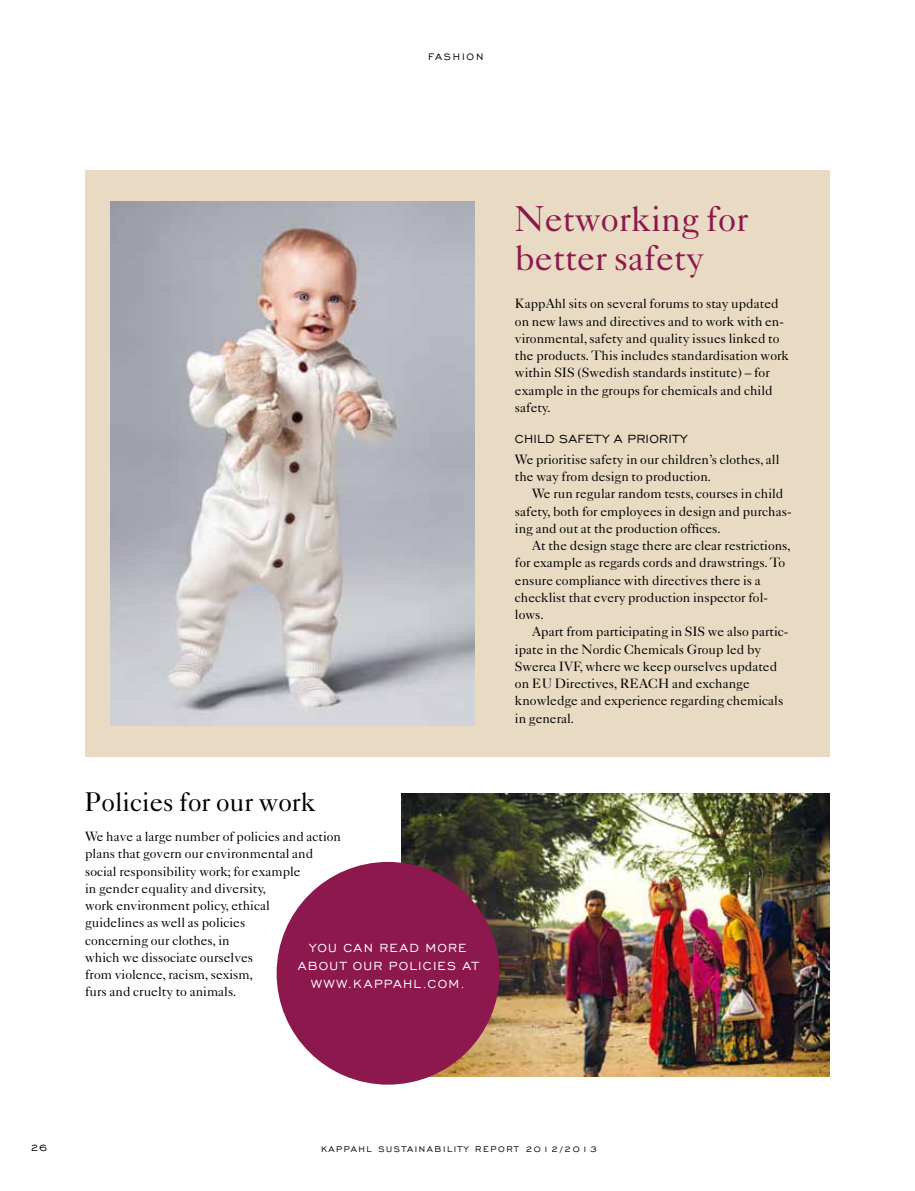
<style>
.page{position:relative;width:915px;height:1191px;background:#fff}
.page>*{position:absolute;margin:0;border:0;box-sizing:border-box;transform-origin:0 0}
.t1{font:36px/39px "Caslon 540 LT Std";color:#8c184e}
.t2{font:27px "Caslon 540 LT Std";color:#000}
.t3{font:15px "Engravers Gothic TL";letter-spacing:.08em;color:#fff}
.t4{font:15px "Engravers Gothic TL";letter-spacing:.025em;color:#000}
.t5{font:13.5px/17.2px "Caslon 540 LT Std";color:#000}
.t6{font:12px "Engravers Gothic TL";letter-spacing:.15em;color:#000}
.t7{font:10.5px "Engravers Gothic TL";letter-spacing:.15em;color:#000}
</style>
<div class="page">
<img style="left:401px;top:793px;width:428px;height:283px">
<div style="left:85px;top:170px;width:744px;height:587px;background:#e8dac3"></div>
<img style="left:111px;top:201px;width:363px;height:525px">
<div style="left:276px;top:862px;width:223px;height:222px;background:#8c184e;border-radius:50%"></div>
<p class="t6" style="left:428px;top:50px;width:57px">FASH ION</p>
<h2 class="t2" style="left:85px;top:785px;width:232px">Policies for our work</h2>
<p class="t5" style="left:85px;top:827px;width:257px">We have a large number of policies and action plans that govern our environmental and social responsibility work; for example<br>in gender equality and diversity,<br>work environment policy, ethical<br>guidelines as well as policies<br>concerning our clothes, in<br>which we dissociate ourselves<br>from violence, racism, sexism,<br>furs and cruelty to animals.</p>
<p class="t3" style="left:309px;top:939px;width:80px">YOU CAN REA</p>
<p class="t3" style="left:409px;top:939px;width:39px">D MORE</p>
<p class="t3" style="left:297px;top:957px;width:101px">ABOUT OUR POL</p>
<p class="t3" style="left:418px;top:957px;width:61px">ICIES AT</p>
<p class="t3" style="left:311px;top:975px;width:64px">WWW.KAPPAHL</p>
<p class="t3" style="left:422px;top:975px;width:44px">.COM.</p>
<h1 class="t1" style="left:514px;top:199px;width:235px">Networking for better safety</h1>
<p class="t5" style="left:514px;top:295px;width:275px">KappAhl sits on several forums to stay updated on new laws and directives and to work with en&shy;vironmental, safety and quality issues linked to the products. This includes standardisation work within SIS (Swedish standards institute) – for example in the groups for chemicals and child safety.</p>
<p class="t4" style="left:514px;top:431px;width:174px">CHILD SAFETY A PR IORITY</p>
<p class="t5" style="left:514px;top:450px;width:266px">We prioritise safety in our children’s clothes, all the way from design to production.</p>
<p class="t5" style="left:514px;top:485px;width:278px;text-indent:17px">We run regular random tests, courses in child safety, both for employees in design and purchas&shy;ing and out at the production offices.</p>
<p class="t5" style="left:514px;top:536px;width:277px;text-indent:17px">At the design stage there are clear restrictions, for example as regards cords and drawstrings. To ensure compliance with directives there is a checklist that every production inspector fol&shy;lows.</p>
<p class="t5" style="left:514px;top:623px;width:275px;text-indent:17px">Apart from participating in SIS we also partic&shy;ipate in the Nordic Chemicals Group led by Swerea IVF, where we keep ourselves updated on EU Directives, REACH and exchange knowledge and experience regarding chemicals in general.</p>
<p class="t6" style="left:31px;top:1141px;width:18px">26</p>
<p class="t7" style="left:321px;top:1143px;width:277px">KappAhl SUSTAINABILITY report 2012/2013</p>
</div>
